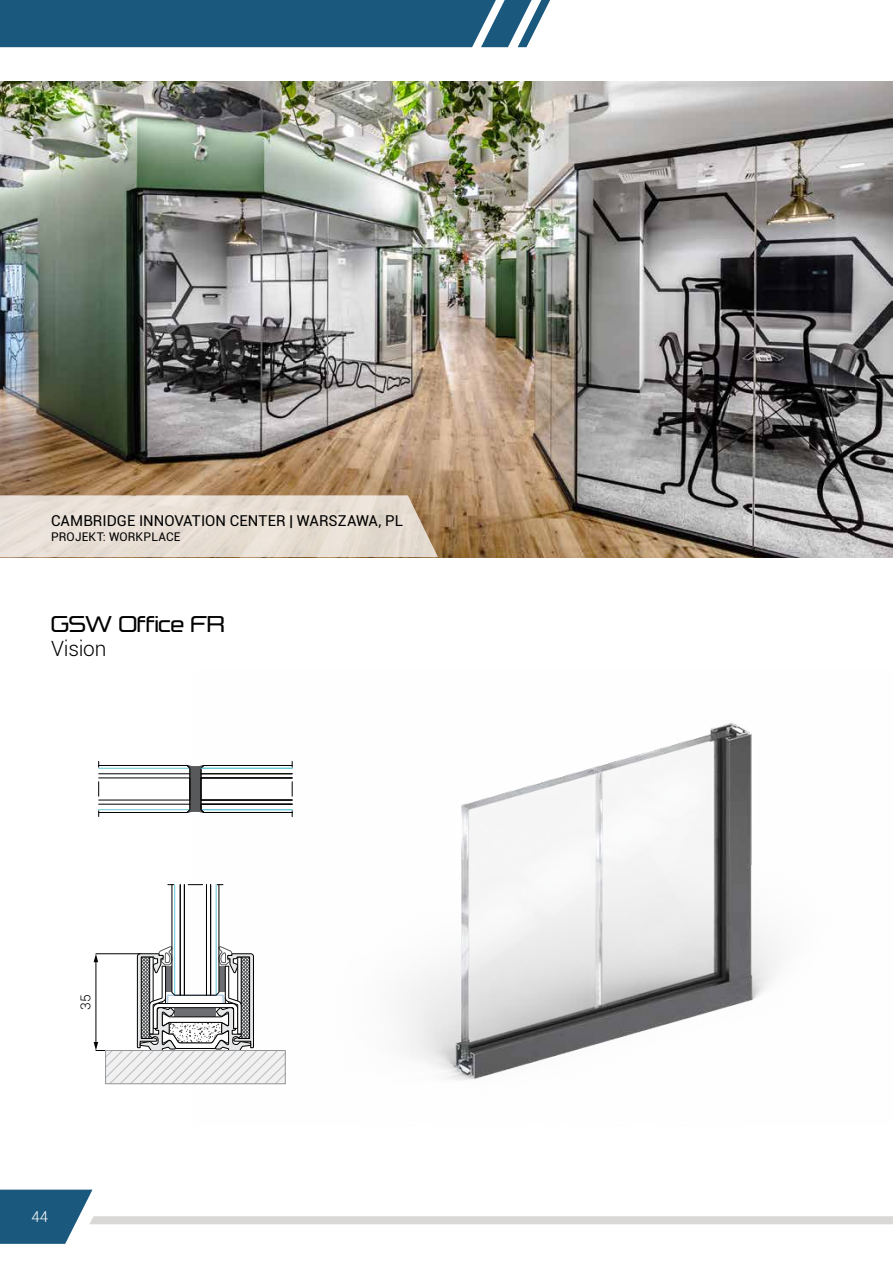
<style>
.page{position:relative;width:893px;height:1263px;background:#fff}
.page>*{position:absolute;margin:0;border:0;box-sizing:border-box;transform-origin:0 0}
.Paragraph_Style_1{font:27px "Formation Sans Regular PL";letter-spacing:-.005em;color:#000}
.Paragraph_Style_1-2{font:300 21px "Roboto";letter-spacing:-.01em;color:#000}
.Paragraph_Style_1-3{font:15px "Roboto";letter-spacing:.005em;color:#000}
.t1{font:300 15px "Roboto";color:#fff}
.t2{font:300 13.65px "Roboto";color:#000}
.Paragraph_Style_1-4{font:12px "Roboto";letter-spacing:.015em;color:#000}
</style>
<div class="page">
<img style="left:193px;top:722px;width:584px;height:363px">
<img style="left:0;top:82px;width:893px;height:475px">
<svg style="left:0;top:495px;width:438px;height:62px;background:#e4dacf"></svg>
<hr style="left:96px;top:961px;width:1px;height:82px;background:#000">
<svg style="left:94px;top:1042px;width:4px;height:8px"></svg>
<svg style="left:94px;top:954px;width:4px;height:8px"></svg>
<hr style="left:96px;top:953px;width:44px;height:1px;background:#000">
<hr style="left:96px;top:1050px;width:55px;height:1px;background:#000">
<svg style="left:106px;top:884px;width:179px;height:198px"></svg>
<div style="left:105px;top:1050px;width:181px;height:34px;border:1px solid #939598"></div>
<svg style="left:98px;top:761px;width:195px;height:55px"></svg>
<hr style="left:189px;top:774px;width:1px;height:30px;background:#000">
<div style="left:0;top:0;width:550px;height:47px;background:#1a587d"></div>
<svg style="left:0;top:1189px;width:893px;height:55px"></svg>
<p class="Paragraph_Style_1-3" style="left:51px;top:510px;width:354px">CAMBRIDGE INNOVATION CENTER | WARSZAWA, PL</p>
<p class="Paragraph_Style_1-4" style="left:51px;top:528px;width:131px">PROJEKT: WORKPLACE</p>
<p class="Paragraph_Style_1" style="left:51px;top:605px;width:175px">GSW Office FR</p>
<p class="Paragraph_Style_1-2" style="left:51px;top:633px;width:57px">Vision</p>
<p class="t2" style="left:76px;top:1010px;width:17px;rotate:-90deg">35</p>
<p class="t1" style="left:32px;top:1206px;width:18px">44</p>
</div>
